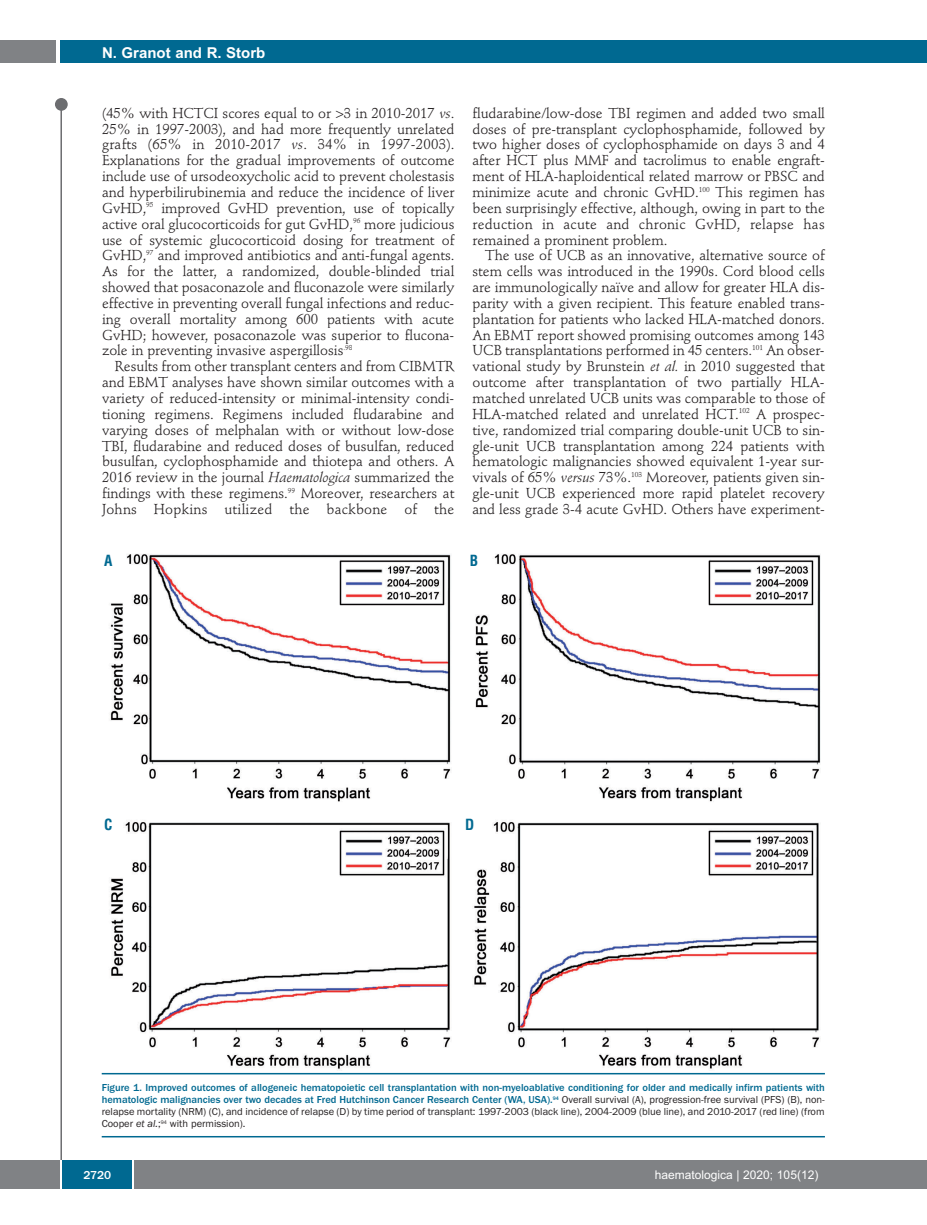
<style>
.page{position:relative;width:927px;height:1225px;background:#fff}
.page>*{position:absolute;margin:0;border:0;box-sizing:border-box;transform-origin:0 0}
.t1{font:700 15px "Arial";color:#fff}
.t2{font:700 condensed 15px "Helvetica";color:#006991}
.t3{font:14.25px/15.9px "Stempel Schneidler";letter-spacing:-.005em;color:#231f20;text-align:justify}
.t4{font:12px "Arial";color:#fff}
.t5{font:500 12px "Franklin Gothic";color:#fff}
.t6{font:500 10.5px/12px "Franklin Gothic";color:#006991;text-align:justify}
.s1{font-style:italic}
.s2{font-weight:400;color:#231f20}
.s3{font-weight:400;font-style:italic;color:#231f20}
</style>
<div class="page">
<div style="left:911px;top:40px;width:16px;height:22px;background:#006991"></div>
<div style="left:910px;top:1160px;width:17px;height:28px;background:#808285"></div>
<div style="left:55px;top:98px;width:13px;height:13px;background:#6c6d70;border-radius:50%"></div>
<hr style="left:60px;top:101px;width:2px;height:1061px;background:#6c6d70">
<div style="left:60px;top:40px;width:852px;height:22px;background:#006991"></div>
<div style="left:0;top:40px;width:56px;height:22px;background:#808285"></div>
<div style="left:0;top:1160px;width:911px;height:28px;background:#808285"></div>
<div style="left:62px;top:1160px;width:71px;height:28px;background:#006991"></div>
<hr style="left:60px;top:1160px;width:2px;height:28px;background:#fff">
<svg style="left:133px;top:1160px;width:1px;height:28px"></svg>
<img style="left:110px;top:554px;width:711px;height:515px">
<hr style="left:102px;top:1073px;width:723px;height:1px;background:#006991">
<hr style="left:102px;top:1136px;width:723px;height:1px;background:#006991">
<p class="t1" style="left:102px;top:44px;width:165px">N. Granot and R. Storb</p>
<p class="t3" style="left:102px;top:106px;width:354px">(45% with HCTCI scores equal to or &gt;3 in 2010-2017 <span class="s1">vs</span>.<br>25% in 1997-2003), and had more frequently unrelated grafts (65% in 2010-2017 <span class="s1">vs</span>. 34% in 1997-2003).<br>Explanations for the gradual improvements of outcome include use of ursodeoxycholic acid to prevent cholestasis and hyperbilirubinemia and reduce the incidence of liver GvHD,<sup>95</sup> improved GvHD prevention, use of topically active oral glucocorticoids for gut GvHD,<sup>96</sup> more judicious use of systemic glucocorticoid dosing for treatment of GvHD,<sup>97</sup> and improved antibiotics and anti-fungal agents.<br>As for the latter, a randomized, double-blinded trial showed that posaconazole and fluconazole were similarly effective in preventing overall fungal infections and reduc&shy;ing overall mortality among 600 patients with acute GvHD; however, posaconazole was superior to flucona&shy;zole in preventing invasive aspergillosis<sup>.98</sup></p>
<p class="t3" style="left:102px;top:360px;width:354px;text-indent:13px">Results from other transplant centers and from CIBMTR and EBMT analyses have shown similar outcomes with a variety of reduced-intensity or minimal-intensity condi&shy;tioning regimens. Regimens included fludarabine and varying doses of melphalan with or without low-dose TBI, fludarabine and reduced doses of busulfan, reduced busulfan, cyclophosphamide and thiotepa and others. A 2016 review in the journal <span class="s1">Haematologica</span> summarized the findings with these regimens.<sup>99</sup> Moreover, researchers at Johns Hopkins utilized the backbone of the</p>
<p class="t3" style="left:472px;top:106px;width:354px">fludarabine/low-dose TBI regimen and added two small doses of pre-transplant cyclophosphamide, followed by two higher doses of cyclophosphamide on days 3 and 4 after HCT plus MMF and tacrolimus to enable engraft&shy;ment of HLA-haploidentical related marrow or PBSC and minimize acute and chronic GvHD.<sup>100</sup> This regimen has been surprisingly effective, although, owing in part to the reduction in acute and chronic GvHD, relapse has remained a prominent problem.</p>
<p class="t3" style="left:472px;top:249px;width:354px;text-indent:13px">The use of UCB as an innovative, alternative source of stem cells was introduced in the 1990s. Cord blood cells are immunologically naïve and allow for greater HLA dis&shy;parity with a given recipient. This feature enabled trans&shy;plantation for patients who lacked HLA-matched donors.<br>An EBMT report showed promising outcomes among 143<br>UCB transplantations performed in 45 centers.<sup>101</sup> An obser&shy;vational study by Brunstein <span class="s1">et al.</span> in 2010 suggested that outcome after transplantation of two partially HLA&shy;matched unrelated UCB units was comparable to those of HLA-matched related and unrelated HCT.<sup>102</sup> A prospec&shy;tive, randomized trial comparing double-unit UCB to sin&shy;gle-unit UCB transplantation among 224 patients with hematologic malignancies showed equivalent 1-year sur&shy;vivals of 65% <span class="s1">versus</span> 73%.<sup>103</sup> Moreover, patients given sin&shy;gle-unit UCB experienced more rapid platelet recovery and less grade 3-4 acute GvHD. Others have experiment-</p>
<p class="t2" style="left:104px;top:552px;width:10px">A</p>
<p class="t2" style="left:470px;top:552px;width:10px">B</p>
<p class="t2" style="left:104px;top:816px;width:10px">C</p>
<p class="t2" style="left:465px;top:816px;width:11px">D</p>
<p class="t6" style="left:102px;top:1081px;width:725px">Figure 1. Improved outcomes of allogeneic hematopoietic cell transplantation with non-myeloablative conditioning for older and medically infirm patients with hematologic malignancies over two decades at Fred Hutchinson Cancer Research Center (WA, USA).<sup>94</sup> <span class="s2">Overall survival (A), progression-free survival (PFS) (B), non&shy;relapse mortality (NRM) (C), and incidence of relapse (D) by time period of transplant: 1997-2003 (black line), 2004-2009 (blue line), and 2010-2017 (red line) (from Cooper</span> <span class="s3">et al.</span><span class="s2">;</span><sup>94</sup> <span class="s2">with permission).</span></p>
<p class="t5" style="left:83px;top:1167px;width:29px">2720</p>
<p class="t4" style="left:655px;top:1167px;width:165px">haematologica | 2020; 105(12)</p>
</div>
